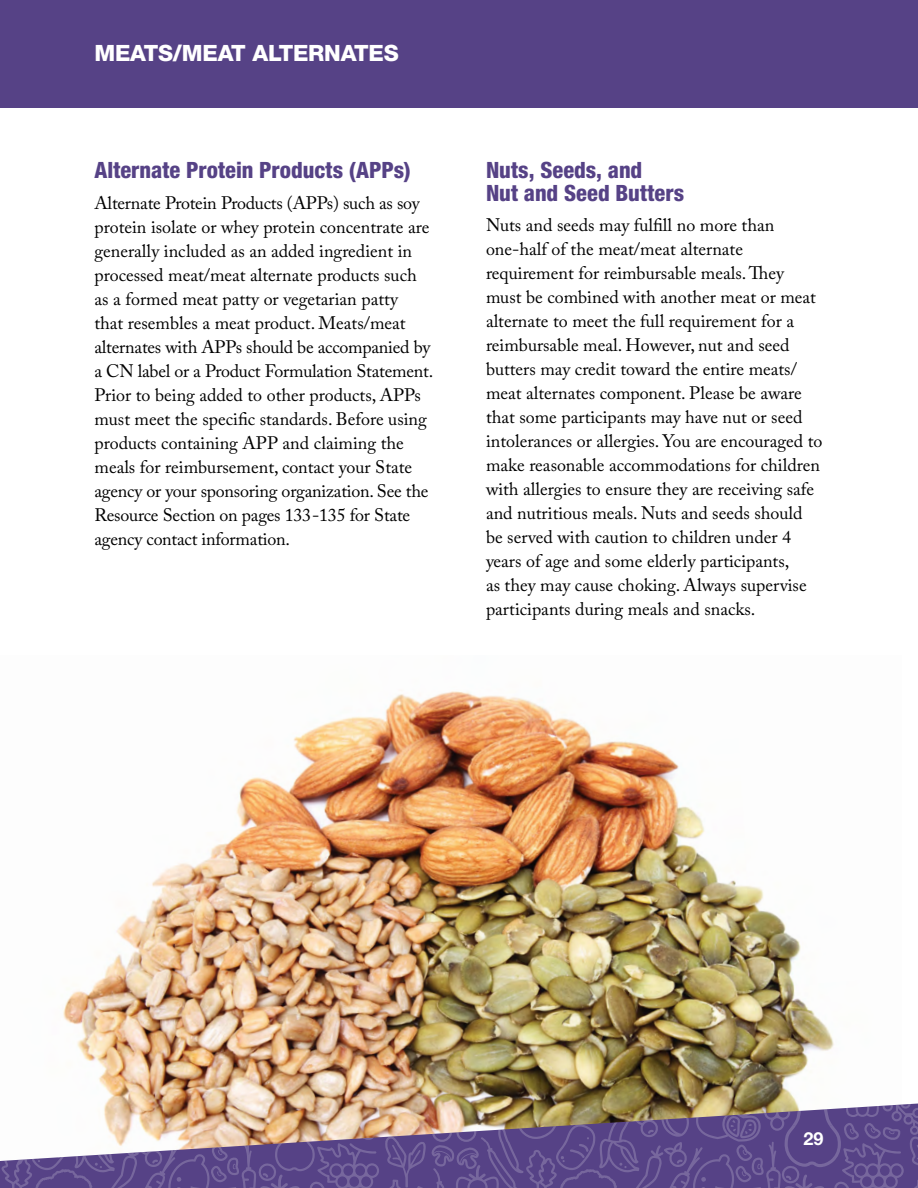
<style>
.page{position:relative;width:918px;height:1188px;background:#fff}
.page>*{position:absolute;margin:0;border:0;box-sizing:border-box;transform-origin:0 0}
.t1{font:800 condensed 22.5px/22.5px "Helvetica Neue LT Pro";color:#564286}
.t2{font:800 22.5px "Helvetica Neue LT Pro";letter-spacing:-.01em;color:#fff}
.t3{font:18px/24px "Adobe Caslon Pro";color:#000}
.t4{font:700 18px "Helvetica Neue LT Pro";color:#fff}
</style>
<div class="page">
<div style="left:0;top:0;width:918px;height:108px;background:#564286"></div>
<img style="left:63px;top:691px;width:771px;height:412px">
<img style="left:0;top:1103px;width:918px;height:85px">
<p class="t2" style="left:94px;top:40px;width:306px">MEATS/MEAT ALTERNATES</p>
<h3 class="t1" style="left:94px;top:158px;width:318px">Alternate Protein Products (APPs)</h3>
<p class="t3" style="left:94px;top:191px;width:340px">Alternate Protein Products (APPs) such as soy protein isolate or whey protein concentrate are generally included as an added ingredient in processed meat/meat alternate products such as a formed meat patty or vegetarian patty<br>that resembles a meat product. Meats/meat alternates with APPs should be accompanied by a CN label or a Product Formulation Statement.<br>Prior to being added to other products, APPs must meet the specific standards. Before using products containing APP and claiming the meals for reimbursement, contact your State agency or your sponsoring organization. See the Resource Section on pages 133-135 for State agency contact information.</p>
<h3 class="t1" style="left:486px;top:158px;width:200px">Nuts, Seeds, and<br>Nut and Seed Butters</h3>
<p class="t3" style="left:486px;top:213px;width:338px">Nuts and seeds may fulfill no more than one-half of the meat/meat alternate requirement for reimbursable meals. They must be combined with another meat or meat alternate to meet the full requirement for a reimbursable meal. However, nut and seed butters may credit toward the entire meats/ meat alternates component. Please be aware that some participants may have nut or seed intolerances or allergies. You are encouraged to make reasonable accommodations for children with allergies to ensure they are receiving safe and nutritious meals. Nuts and seeds should be served with caution to children under 4 years of age and some elderly participants,<br>as they may cause choking. Always supervise participants during meals and snacks.</p>
<p class="t4" style="left:803px;top:1127px;width:22px">29</p>
</div>
